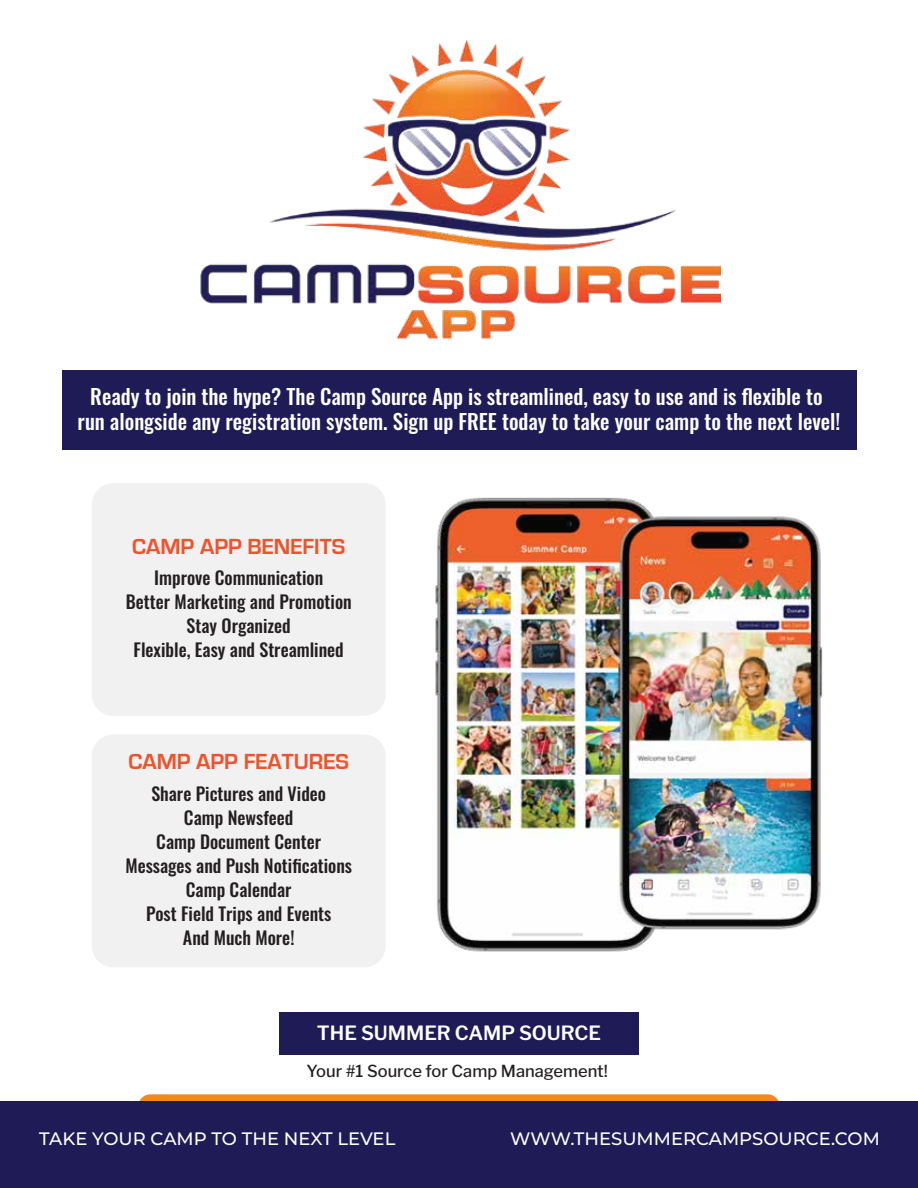
<style>
.page{position:relative;width:918px;height:1188px;background:#fff}
.page>*{position:absolute;margin:0;border:0;box-sizing:border-box;transform-origin:0 0}
.t1{font:700 22.5px "Eurostile";color:#f0522b}
.t2{font:21px/25.2px "Oswald";color:#fff;text-align:center}
.t3{font:100 19.5px "Libre Franklin";color:#fff}
.t4{font:18px/24px "Oswald";color:#231f20;text-align:center}
.t5{font:100 18px "Montserrat";color:#fff}
.t6{font:100 16.5px "Libre Franklin";color:#231f20}
</style>
<div class="page">
<div style="left:138px;top:1094px;width:642px;height:25px;background:#f68621;border-radius:12px"></div>
<div style="left:0;top:1101px;width:918px;height:87px;background:#1e1b56"></div>
<img style="left:200px;top:40px;width:521px;height:300px">
<div style="left:62px;top:370px;width:794px;height:79px;background:#1e1b56"></div>
<div style="left:279px;top:1012px;width:360px;height:43px;background:#1e1b56"></div>
<div style="left:92px;top:483px;width:294px;height:233px;background:#f1f1f2;border-radius:21px"></div>
<div style="left:92px;top:735px;width:294px;height:232px;background:#f1f1f2;border-radius:21px"></div>
<img style="left:435px;top:497px;width:388px;height:455px">
<p class="t2" style="left:78px;top:382px;width:764px">Ready to join the hype? The Camp Source App is streamlined, easy to use and is flexible to run alongside any registration system. Sign up FREE today to take your camp to the next level!</p>
<p class="t1" style="left:132px;top:534px;width:214px">CAMP APP BENEFITS</p>
<p class="t4" style="left:126px;top:564px;width:227px">Improve Communication<br>Better Marketing and Promotion<br>Stay Organized<br>Flexible, Easy and Streamlined</p>
<p class="t1" style="left:129px;top:749px;width:222px">CAMP APP FEATURES</p>
<p class="t4" style="left:125px;top:779px;width:228px">Share Pictures and Video<br>Camp Newsfeed<br>Camp Document Center<br>Messages and Push Notifications<br>Camp Calendar<br>Post Field Trips and Events<br>And Much More!</p>
<p class="t3" style="left:317px;top:1017px;width:286px">THE SUMMER CAMP SOURCE</p>
<p class="t6" style="left:307px;top:1059px;width:303px">Your #1 Source for Camp Management!</p>
<p class="t5" style="left:39px;top:1127px;width:358px">TAKE YOUR CAMP TO THE NEXT LEVEL</p>
<p class="t5" style="left:510px;top:1127px;width:371px">WWW.THESUMMERCAMPSOURCE.COM</p>
</div>
